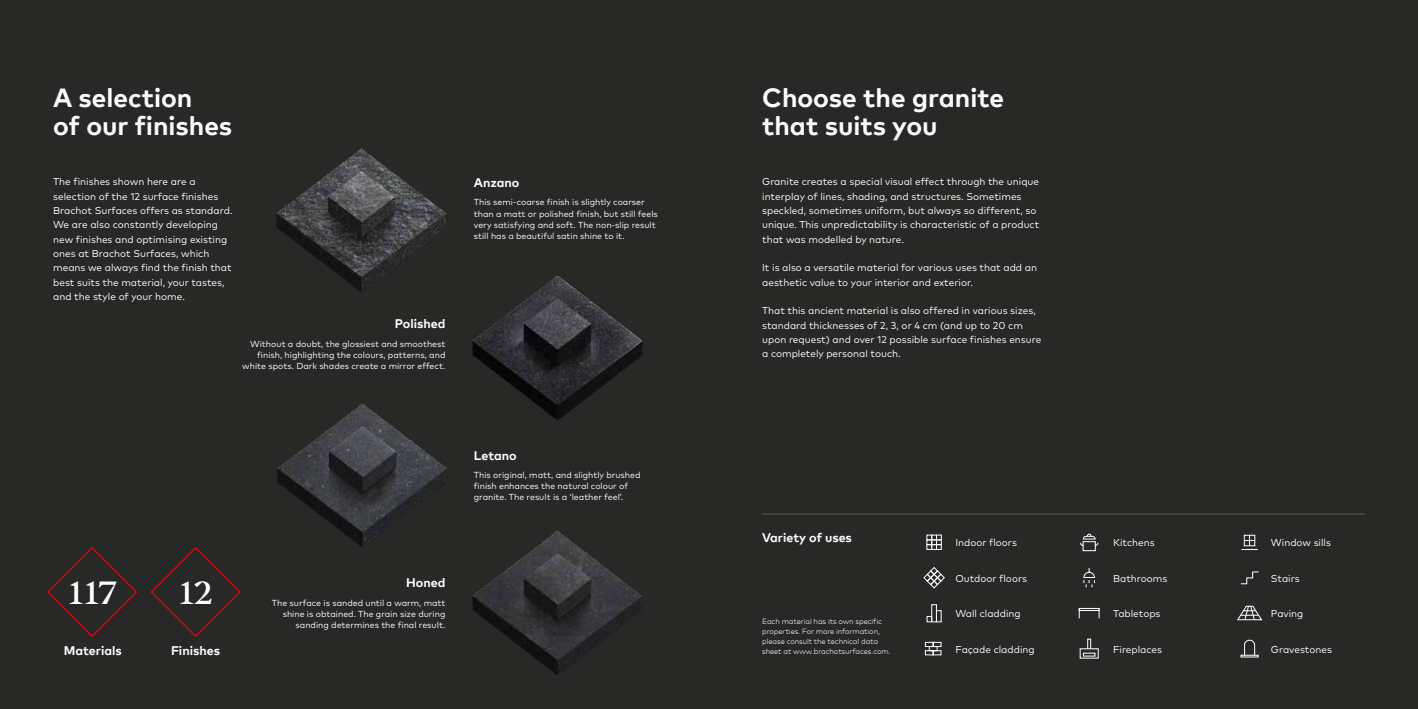
<style>
.page{position:relative;width:1418px;height:709px;background:#fff}
.page>*{position:absolute;margin:0;border:0;box-sizing:border-box;transform-origin:0 0}
.t1{font:32.5px "Beirut Display";color:#fff}
.t2{font:700 26.25px/27.5px "Mark Pro";color:#fff}
.t3{font:700 12.5px "Mark Pro";color:#fff}
.t4{font:10px/14.4px "Mark Pro";color:#fff}
.t5{font:8.75px/11.2px "Mark Pro";color:#fff}
.t6{font:300 7.5px/10px "Mark Pro";letter-spacing:-.01em;color:#fff}
</style>
<div class="page">
<div style="left:0;top:0;width:1417px;height:709px;background:#282827"></div>
<hr style="left:762px;top:513px;width:602px;height:1px;background:#575756">
<svg style="left:150px;top:547px;width:91px;height:90px"></svg>
<svg style="left:47px;top:547px;width:90px;height:90px"></svg>
<img style="left:472px;top:275px;width:171px;height:145px">
<img style="left:472px;top:530px;width:171px;height:145px">
<img style="left:276px;top:148px;width:170px;height:144px">
<img style="left:277px;top:403px;width:170px;height:144px">
<svg style="left:1080px;top:533px;width:18px;height:18px"></svg>
<div style="left:1078px;top:608px;width:21px;height:2px;border:1px solid #fff"></div>
<svg style="left:1240px;top:571px;width:19px;height:13px"></svg>
<svg style="left:1083px;top:639px;width:12px;height:17px"></svg>
<svg style="left:1241px;top:534px;width:17px;height:16px"></svg>
<svg style="left:926px;top:535px;width:15px;height:14px"></svg>
<svg style="left:923px;top:567px;width:22px;height:21px"></svg>
<svg style="left:1083px;top:568px;width:12px;height:20px"></svg>
<svg style="left:926px;top:616px;width:5px;height:6px"></svg>
<div style="left:931px;top:604px;width:5px;height:18px;border:1px solid #fff"></div>
<div style="left:936px;top:610px;width:5px;height:12px;border:1px solid #fff"></div>
<svg style="left:924px;top:641px;width:17px;height:14px"></svg>
<svg style="left:1237px;top:605px;width:25px;height:15px"></svg>
<svg style="left:1240px;top:639px;width:18px;height:18px"></svg>
<h2 class="t2" style="left:53px;top:82px;width:180px">A selection<br>of our finishes</h2>
<p class="t4" style="left:53px;top:174px;width:181px">The finishes shown here are a selection of the 12 surface finishes Brachot Surfaces offers as standard.<br>We are also constantly developing new finishes and optimising existing ones at Brachot Surfaces, which means we always find the finish that best suits the material, your tastes, and the style of your home.</p>
<p class="t3" style="left:395px;top:314px;width:52px">Polished</p>
<p class="t5" style="left:242px;top:337px;width:205px;text-align:right">Without a doubt, the glossiest and smoothest finish, highlighting the colours, patterns, and white spots. Dark shades create a mirror effect.</p>
<p class="t3" style="left:474px;top:173px;width:47px">Anzano</p>
<p class="t5" style="left:474px;top:196px;width:185px">This semi-coarse finish is slightly coarser than a matt or polished finish, but still feels very satisfying and soft. The non-slip result still has a beautiful satin shine to it.</p>
<h1 class="t1" style="left:68px;top:568px;width:50px">117</h1>
<h1 class="t1" style="left:179px;top:568px;width:36px">12</h1>
<p class="t3" style="left:64px;top:641px;width:59px">Materials</p>
<p class="t3" style="left:171px;top:641px;width:50px">Finishes</p>
<p class="t3" style="left:474px;top:445px;width:44px">Letano</p>
<p class="t5" style="left:474px;top:468px;width:168px">This original, matt, and slightly brushed finish enhances the natural colour of granite. The result is a ‘leather feel’.</p>
<p class="t3" style="left:406px;top:573px;width:41px">Honed</p>
<p class="t5" style="left:272px;top:596px;width:175px;text-align:right">The surface is sanded until a warm, matt shine is obtained. The grain size during sanding determines the final result.</p>
<h2 class="t2" style="left:762px;top:82px;width:243px">Choose the granite that suits you</h2>
<p class="t4" style="left:762px;top:174px;width:279px">Granite creates a special visual effect through the unique interplay of lines, shading, and structures. Sometimes speckled, sometimes uniform, but always so different, so unique. This unpredictability is characteristic of a product that was modelled by nature.</p>
<p class="t4" style="left:762px;top:260px;width:276px">It is also a versatile material for various uses that add an aesthetic value to your interior and exterior.</p>
<p class="t4" style="left:762px;top:303px;width:281px">That this ancient material is also offered in various sizes, standard thicknesses of 2, 3, or 4 cm (and up to 20 cm upon request) and over 12 possible surface finishes ensure a completely personal touch.</p>
<p class="t3" style="left:762px;top:528px;width:91px">Variety of uses</p>
<p class="t6" style="left:762px;top:615px;width:130px">Each material has its own specific properties. For more information, please consult the technical data sheet at www.brachotsurfaces.com.</p>
<p class="t4" style="left:955px;top:535px;width:63px">Indoor floors</p>
<p class="t4" style="left:955px;top:570px;width:73px">Outdoor floors</p>
<p class="t4" style="left:1270px;top:570px;width:30px">Stairs</p>
<p class="t4" style="left:1270px;top:535px;width:62px">Window sills</p>
<p class="t4" style="left:1113px;top:535px;width:43px">Kitchens</p>
<p class="t4" style="left:1113px;top:570px;width:56px">Bathrooms</p>
<p class="t4" style="left:955px;top:605px;width:67px">Wall cladding</p>
<p class="t4" style="left:955px;top:641px;width:81px">Façade cladding</p>
<p class="t4" style="left:1113px;top:605px;width:49px">Tabletops</p>
<p class="t4" style="left:1113px;top:641px;width:50px">Fireplaces</p>
<p class="t4" style="left:1270px;top:605px;width:34px">Paving</p>
<p class="t4" style="left:1270px;top:641px;width:63px">Gravestones</p>
</div>
